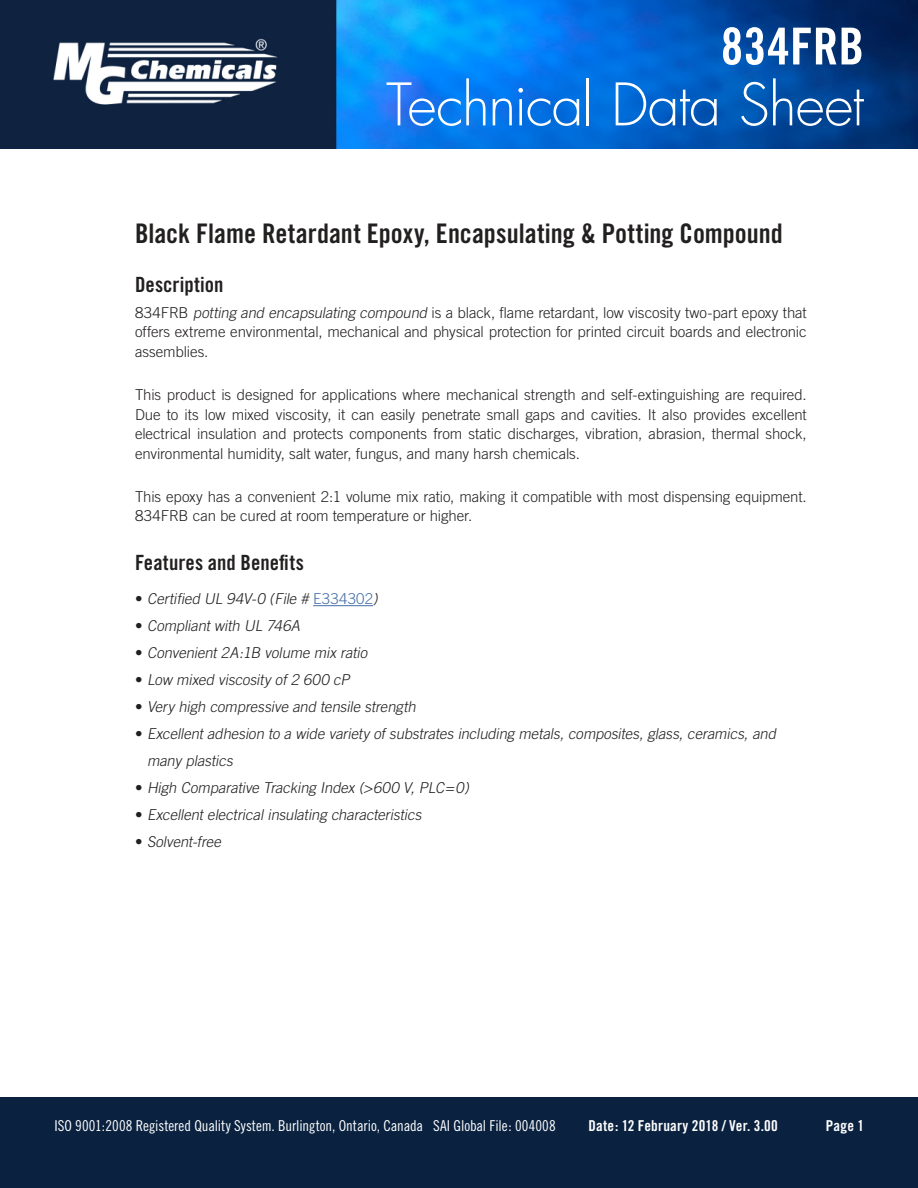
<style>
.page{position:relative;width:918px;height:1188px;background:#fff}
.page>*{position:absolute;margin:0;border:0;box-sizing:border-box;transform-origin:0 0}
.t1{font:300 57px "Futura";letter-spacing:-.025em;color:#fff}
.t2{font:51px "Trade Gothic Bold Cond Twenty";letter-spacing:.005em;color:#fff}
.t3{font:27px "Trade Gothic Bold Cond Twenty";color:#221f1f}
.t4{font:21px "Trade Gothic Bold Cond Twenty";letter-spacing:.005em;color:#221f1f}
.t5{font:300 15px/19.5px "Trade Gothic";letter-spacing:-.01em;color:#221f1f;text-align:justify}
.t6{font:italic 300 15px/27px "Trade Gothic";color:#221f1f}
.t7{font:15px "Trade Gothic Cond Eighteen";letter-spacing:-.005em;color:#fff}
.t8{font:15px "Trade Gothic Bold Cond Twenty";letter-spacing:.01em;color:#fff}
.s1{font-style:italic}
.s2{font-style:normal}
.s3{font-style:normal;color:#446da8}
</style>
<div class="page">
<img style="left:0;top:0;width:918px;height:149px">
<div style="left:0;top:1097px;width:918px;height:91px;background:#0a2240"></div>
<hr style="left:313px;top:605px;width:60px;height:1px;background:#446da8">
<h2 class="t2" style="left:721px;top:17px;width:145px">834FRB</h2>
<h1 class="t1" style="left:386px;top:72px;width:479px">Technical Data Sheet</h1>
<h3 class="t3" style="left:135px;top:223px;width:649px">Black Flame Retardant Epoxy, Encapsulating &amp; Potting Compound</h3>
<h3 class="t4" style="left:135px;top:276px;width:90px">Description</h3>
<p class="t5" style="left:135px;top:304px;width:673px">834FRB <span class="s1">potting and encapsulating compound</span> is a black, flame retardant, low viscosity two-part epoxy that offers extreme environmental, mechanical and physical protection for printed circuit boards and electronic assemblies.</p>
<p class="t5" style="left:135px;top:386px;width:673px">This product is designed for applications where mechanical strength and self-extinguishing are required.<br>Due to its low mixed viscosity, it can easily penetrate small gaps and cavities. It also provides excellent electrical insulation and protects components from static discharges, vibration, abrasion, thermal shock, environmental humidity, salt water, fungus, and many harsh chemicals.</p>
<p class="t5" style="left:135px;top:488px;width:673px">This epoxy has a convenient 2:1 volume mix ratio, making it compatible with most dispensing equipment.<br>834FRB can be cured at room temperature or higher.</p>
<h3 class="t4" style="left:135px;top:555px;width:170px">Features and Benefits</h3>
<p class="t6" style="left:135px;top:587px;width:247px"><span class="s2">•</span> Certified UL 94V-0 (File # <span class="s3">E 3 3 4 3 0 2</span>)</p>
<p class="t6" style="left:135px;top:614px;width:169px"><span class="s2">•</span> Compliant with UL 746A</p>
<p class="t6" style="left:135px;top:641px;width:236px"><span class="s2">•</span> Convenient 2A:1B volume mix ratio</p>
<p class="t6" style="left:135px;top:668px;width:219px"><span class="s2">•</span> Low mixed viscosity of 2 600 cP</p>
<p class="t6" style="left:135px;top:695px;width:285px"><span class="s2">•</span> Very high compressive and tensile strength</p>
<p class="t6" style="left:147px;top:722px;width:633px;text-indent:-12px"><span class="s2">•</span> Excellent adhesion to a wide variety of substrates including metals, composites, glass, ceramics, and many plastics</p>
<p class="t6" style="left:135px;top:776px;width:338px"><span class="s2">•</span> High Comparative Tracking Index (&gt;600 V, PLC=0)</p>
<p class="t6" style="left:135px;top:803px;width:290px"><span class="s2">•</span> Excellent electrical insulating characteristics</p>
<p class="t6" style="left:135px;top:830px;width:90px"><span class="s2">•</span> Solvent-free</p>
<p class="t7" style="left:54px;top:1120px;width:503px">ISO 9001:2008 Registered Quality System. Burlington, Ontario, Canada SAI Global File: 004008</p>
<p class="t8" style="left:588px;top:1120px;width:191px">Date: 12 February 2018 / Ver. 3.00</p>
<p class="t8" style="left:826px;top:1120px;width:40px">Page 1</p>
</div>
